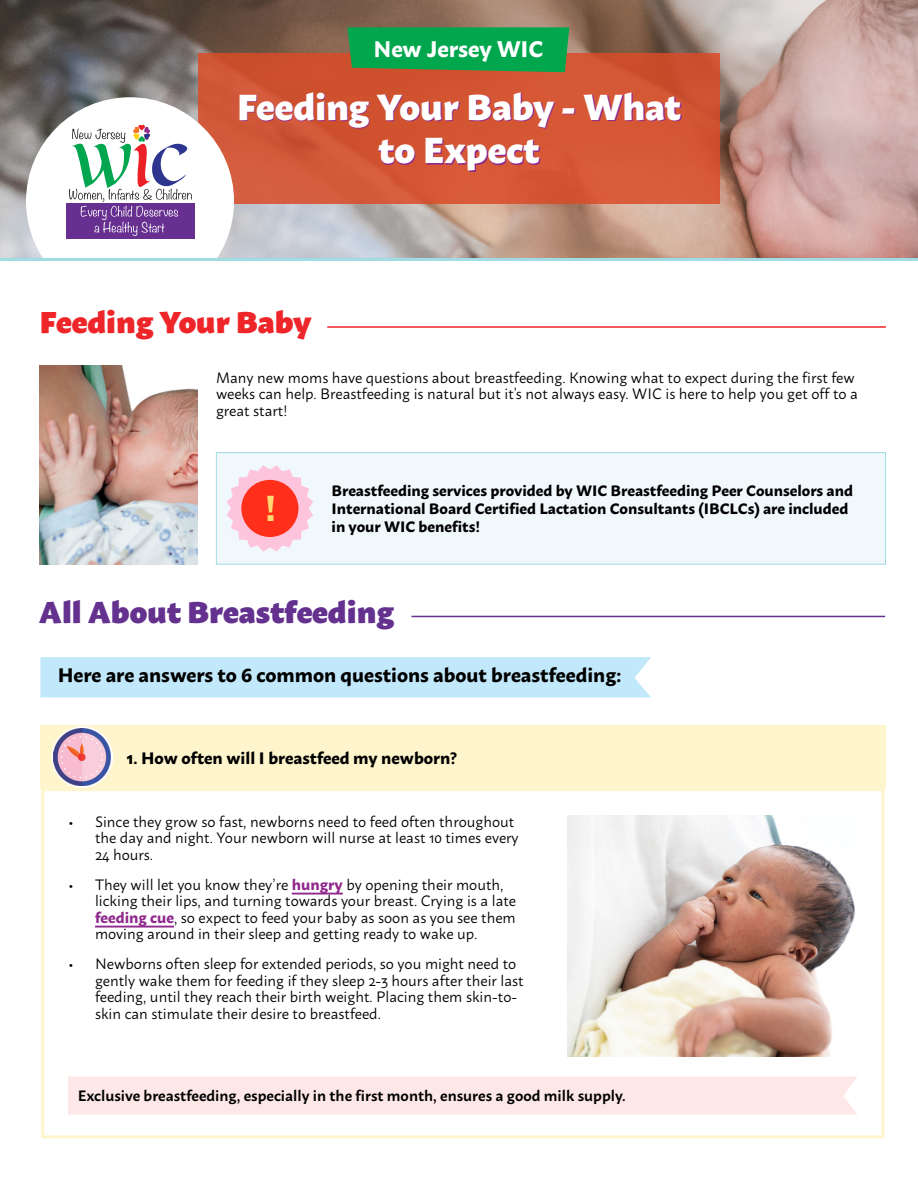
<style>
.page{position:relative;width:918px;height:1188px;background:#fff}
.page>*{position:absolute;margin:0;border:0;box-sizing:border-box;transform-origin:0 0}
.t1{font:800 36px/43.2px "Macho";letter-spacing:-.01em;color:#fff;text-align:center}
.t2{font:900 30px "Macho";color:#64318f}
.t3{font:900 30px "Macho";color:#ee2529}
.t4{font:700 22.5px "Macho";letter-spacing:-.005em;color:#fff}
.t5{font:700 19.5px "Macho";color:#000}
.t6{font:700 16.5px "Macho";color:#000}
.t7{font:15px/16.5px "Macho";color:#000}
.t8{font:700 15px/18px "Macho";color:#000}
.t9{font:600 15px "Macho";color:#000}
.s1{font-weight:700;color:#8f298b}
</style>
<div class="page">
<div style="left:216px;top:452px;width:670px;height:113px;background:#f1f8fc;border:1px solid #a1dbe4"></div>
<hr style="left:411px;top:616px;width:474px;height:1px;background:#64318f">
<img style="left:0;top:0;width:918px;height:258px">
<div style="left:198px;top:54px;width:522px;height:150px;background:#d35735"></div>
<svg style="left:241px;top:93px;width:441px;height:79px"></svg>
<div style="left:26px;top:97px;width:208px;height:208px;background:#fff;border-radius:50%"></div>
<div style="left:66px;top:203px;width:128px;height:36px;background:#672f90"></div>
<svg style="left:69px;top:125px;width:123px;height:111px"></svg>
<hr style="left:0;top:258px;width:918px;height:3px;background:#a1dbe4">
<svg style="left:347px;top:27px;width:222px;height:45px;background:#0ea14b"></svg>
<hr style="left:327px;top:326px;width:559px;height:2px;background:#ee2529">
<img style="left:40px;top:366px;width:157px;height:199px">
<div style="left:40px;top:657px;width:611px;height:41px;background:#c1e8fb"></div>
<div style="left:41px;top:788px;width:843px;height:350px;border:3px solid #fff5cd"></div>
<div style="left:40px;top:725px;width:846px;height:63px;background:#fff5cd"></div>
<hr style="left:292px;top:893px;width:51px;height:2px;background:#8f298b">
<hr style="left:95px;top:926px;width:79px;height:2px;background:#8f298b">
<img style="left:567px;top:815px;width:288px;height:241px">
<div style="left:68px;top:1077px;width:789px;height:37px;background:#fde8e7"></div>
<svg style="left:52px;top:726px;width:61px;height:62px"></svg>
<img style="left:54px;top:729px;width:57px;height:57px">
<svg style="left:227px;top:465px;width:86px;height:87px"></svg>
<p class="t4" style="left:374px;top:29px;width:171px">New Jersey WIC</p>
<p class="t1" style="left:237px;top:81px;width:446px">Feeding Your Baby - What to Expect</p>
<p class="t3" style="left:40px;top:295px;width:273px">Feeding Your Baby</p>
<p class="t7" style="left:216px;top:367px;width:643px">Many new moms have questions about breastfeeding. Knowing what to expect during the first few weeks can help. Breastfeeding is natural but it’s not always easy. WIC is here to help you get off to a great start!</p>
<p class="t8" style="left:332px;top:480px;width:523px">Breastfeeding services provided by WIC Breastfeeding Peer Counselors and<br>International Board Certified Lactation Consultants (IBCLCs) are included in your WIC benefits!</p>
<p class="t2" style="left:39px;top:585px;width:357px">All About Breastfeeding</p>
<p class="t5" style="left:58px;top:658px;width:565px">Here are answers to 6 common questions about breastfeeding:</p>
<p class="t6" style="left:127px;top:743px;width:332px">1. How often will I breastfeed my newborn?</p>
<p class="t7" style="left:95px;top:812px;width:425px;text-indent:-27px">• Since they grow so fast, newborns need to feed often throughout the day and night. Your newborn will nurse at least 10 times every<br>24 hours.</p>
<p class="t7" style="left:95px;top:875px;width:423px;text-indent:-27px">• They will let you know they’re <span class="s1">hungry</span> by opening their mouth, licking their lips, and turning towards your breast. Crying is a late <span class="s1">feeding cue</span>, so expect to feed your baby as soon as you see them moving around in their sleep and getting ready to wake up.</p>
<p class="t7" style="left:95px;top:954px;width:430px;text-indent:-27px">• Newborns often sleep for extended periods, so you might need to gently wake them for feeding if they sleep 2-3 hours after their last feeding, until they reach their birth weight. Placing them skin-to&shy;skin can stimulate their desire to breastfeed.</p>
<p class="t9" style="left:78px;top:1082px;width:549px">Exclusive breastfeeding, especially in the first month, ensures a good milk supply.</p>
</div>
